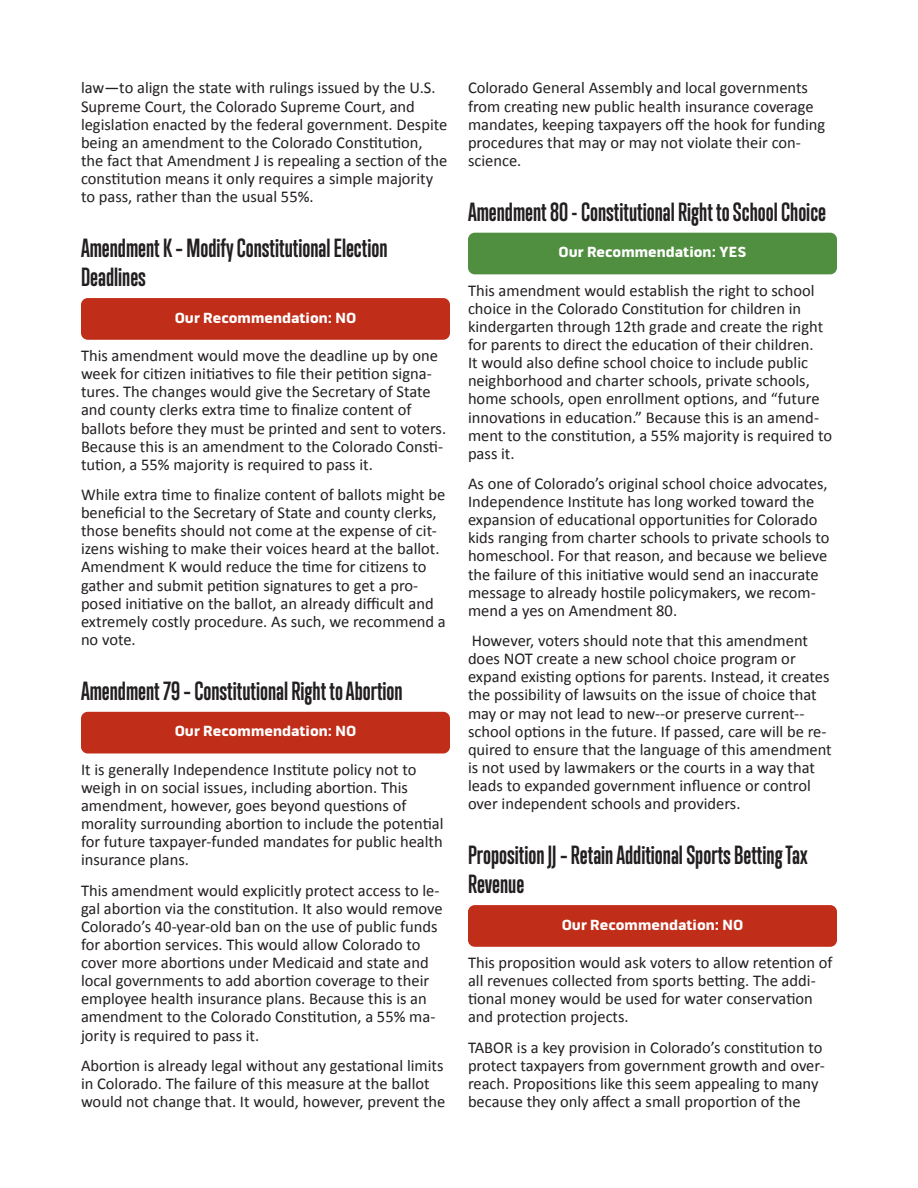
<style>
.page{position:relative;width:918px;height:1188px;background:#fff}
.page>*{position:absolute;margin:0;border:0;box-sizing:border-box;transform-origin:0 0}
.Ballot_Item{font:700 24px/29.1px "Trump Gothic Pro";color:#231f20}
.t1{font:16.5px/18.1px "Calibri";color:#231f20}
.NO{font:900 15px "Pill Gothic 600 mg";color:#fff}
.YES{font:900 15px "Pill Gothic 600 mg";color:#fff}
</style>
<div class="page">
<div style="left:81px;top:298px;width:369px;height:42px;background:#c02d19;border-radius:7px"></div>
<div style="left:81px;top:712px;width:369px;height:41px;background:#c02d19;border-radius:7px"></div>
<div style="left:468px;top:233px;width:369px;height:41px;background:#518f40;border-radius:7px"></div>
<div style="left:468px;top:905px;width:369px;height:42px;background:#c02d19;border-radius:7px"></div>
<p class="t1" style="left:81px;top:78px;width:368px">law—to align the state with rulings issued by the U.S.<br>Supreme Court, the Colorado Supreme Court, and legislation enacted by the federal government. Despite being an amendment to the Colorado Constitution, the fact that Amendment J is repealing a section of the constitution means it only requires a simple majority to pass, rather than the usual 55%.</p>
<p class="Ballot_Item" style="left:81px;top:233px;width:308px">Amendment K – Modify Constitutional Election<br>Deadlines</p>
<p class="NO" style="left:175px;top:309px;width:183px">Our Recommendation: NO</p>
<p class="t1" style="left:81px;top:346px;width:367px">This amendment would move the deadline up by one week for citizen initiatives to file their petition signa&shy;tures. The changes would give the Secretary of State and county clerks extra time to finalize content of ballots before they must be printed and sent to voters.<br>Because this is an amendment to the Colorado Consti&shy;tution, a 55% majority is required to pass it.</p>
<p class="t1" style="left:81px;top:485px;width:366px">While extra time to finalize content of ballots might be beneficial to the Secretary of State and county clerks, those benefits should not come at the expense of cit&shy;izens wishing to make their voices heard at the ballot.<br>Amendment K would reduce the time for citizens to gather and submit petition signatures to get a pro&shy;posed initiative on the ballot, an already difficult and extremely costly procedure. As such, we recommend a no vote.</p>
<p class="Ballot_Item" style="left:81px;top:676px;width:323px">Amendment 79 – Constitutional Right to Abortion</p>
<p class="NO" style="left:175px;top:722px;width:183px">Our Recommendation: NO</p>
<p class="t1" style="left:81px;top:760px;width:364px">It is generally Independence Institute policy not to weigh in on social issues, including abortion. This amendment, however, goes beyond questions of morality surrounding abortion to include the potential for future taxpayer-funded mandates for public health insurance plans.</p>
<p class="t1" style="left:81px;top:881px;width:363px">This amendment would explicitly protect access to le&shy;gal abortion via the constitution. It also would remove Colorado’s 40-year-old ban on the use of public funds for abortion services. This would allow Colorado to cover more abortions under Medicaid and state and local governments to add abortion coverage to their employee health insurance plans. Because this is an amendment to the Colorado Constitution, a 55% ma&shy;jority is required to pass it.</p>
<p class="t1" style="left:81px;top:1056px;width:366px">Abortion is already legal without any gestational limits in Colorado. The failure of this measure at the ballot would not change that. It would, however, prevent the</p>
<p class="t1" style="left:468px;top:78px;width:359px">Colorado General Assembly and local governments from creating new public health insurance coverage mandates, keeping taxpayers off the hook for funding procedures that may or may not violate their con&shy;science.</p>
<p class="Ballot_Item" style="left:468px;top:197px;width:359px">Amendment 80 - Constitutional Right to School Choice</p>
<p class="YES" style="left:558px;top:243px;width:190px">Our Recommendation: YES</p>
<p class="t1" style="left:468px;top:281px;width:366px">This amendment would establish the right to school choice in the Colorado Constitution for children in kindergarten through 12th grade and create the right for parents to direct the education of their children.<br>It would also define school choice to include public neighborhood and charter schools, private schools, home schools, open enrollment options, and “future innovations in education.” Because this is an amend&shy;ment to the constitution, a 55% majority is required to pass it.</p>
<p class="t1" style="left:468px;top:474px;width:363px">As one of Colorado’s original school choice advocates, Independence Institute has long worked toward the expansion of educational opportunities for Colorado kids ranging from charter schools to private schools to homeschool. For that reason, and because we believe the failure of this initiative would send an inaccurate message to already hostile policymakers, we recom&shy;mend a yes on Amendment 80.</p>
<p class="t1" style="left:468px;top:631px;width:365px">However, voters should note that this amendment does NOT create a new school choice program or expand existing options for parents. Instead, it creates the possibility of lawsuits on the issue of choice that may or may not lead to new--or preserve current-- school options in the future. If passed, care will be re&shy;quired to ensure that the language of this amendment is not used by lawmakers or the courts in a way that leads to expanded government influence or control over independent schools and providers.</p>
<p class="Ballot_Item" style="left:468px;top:840px;width:341px">Proposition JJ – Retain Additional Sports Betting Tax<br>Revenue</p>
<p class="NO" style="left:562px;top:916px;width:183px">Our Recommendation: NO</p>
<p class="t1" style="left:468px;top:953px;width:366px">This proposition would ask voters to allow retention of all revenues collected from sports betting. The addi&shy;tional money would be used for water conservation and protection projects.</p>
<p class="t1" style="left:468px;top:1038px;width:358px">TABOR is a key provision in Colorado’s constitution to protect taxpayers from government growth and over&shy;reach. Propositions like this seem appealing to many because they only affect a small proportion of the</p>
</div>
